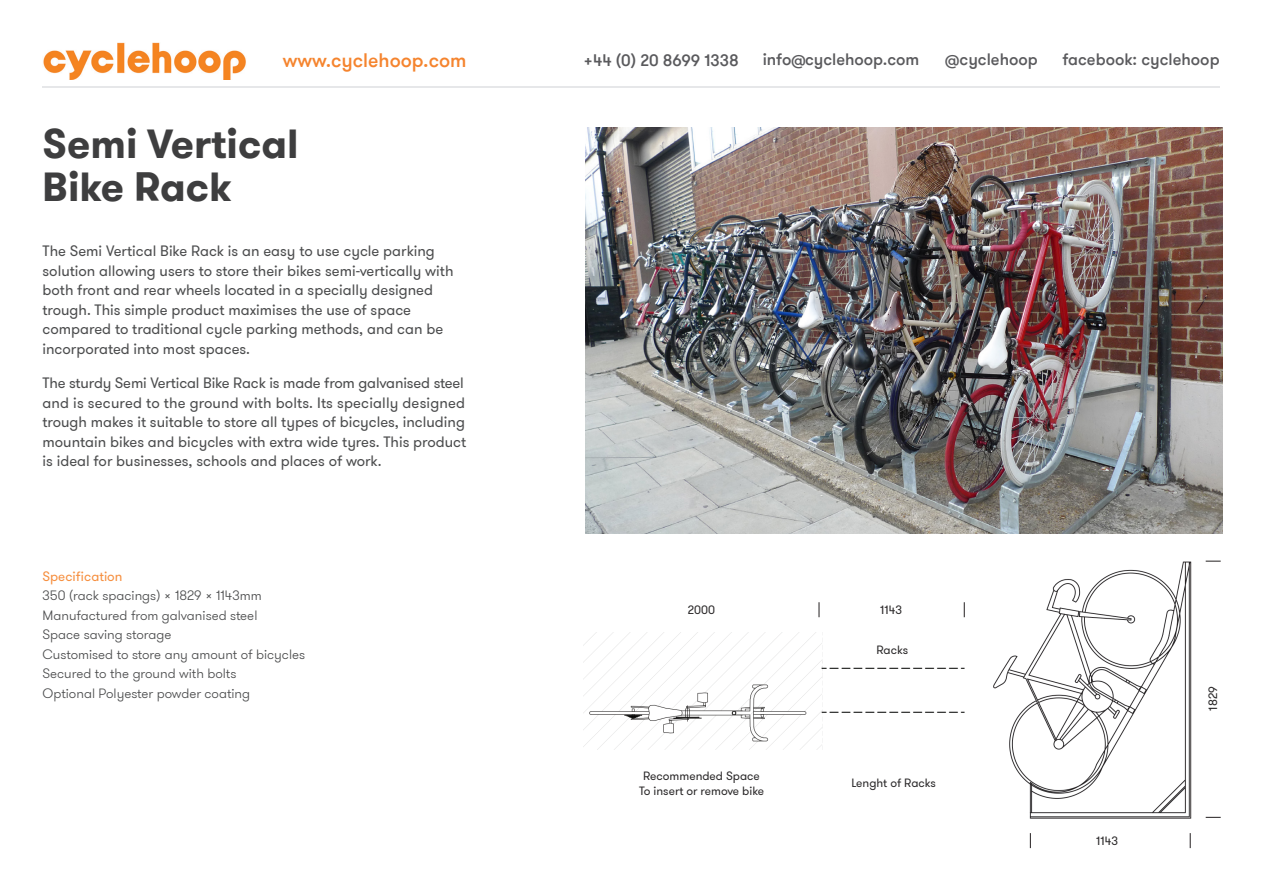
<style>
.page{position:relative;width:1263px;height:893px;background:#fff}
.page>*{position:absolute;margin:0;border:0;box-sizing:border-box;transform-origin:0 0}
.t1{font:700 40.5px "GT Walsheim Pro";color:#3e3e3f}
.t2{font:500 19.5px "GT Walsheim Pro";color:#f5842e}
.t3{font:500 16.5px "GT Walsheim Pro";color:#5a5a5d}
.t4{font:15px/19.5px "GT Walsheim Pro";color:#4b4c4d}
.t5{font:300 13.5px "GT Walsheim Pro";color:#4b4c4d}
.t6{font:13.5px "GT Walsheim Pro";color:#f68f3f}
.t7{font:12px "GT Walsheim Pro";color:#2b292a}
.s1{font-family:"GT America"}
</style>
<div class="page">
<hr style="left:43px;top:86px;width:1177px;height:2px;background:#e6e7e9">
<img style="left:43px;top:42px;width:203px;height:38px">
<img style="left:585px;top:128px;width:637px;height:406px">
<img style="left:993px;top:561px;width:199px;height:258px">
<svg style="left:1030px;top:833px;width:1px;height:15px"></svg>
<svg style="left:1190px;top:833px;width:1px;height:15px"></svg>
<svg style="left:1206px;top:817px;width:15px;height:1px"></svg>
<svg style="left:1206px;top:561px;width:15px;height:1px"></svg>
<img style="left:584px;top:632px;width:381px;height:118px">
<svg style="left:819px;top:602px;width:1px;height:15px"></svg>
<svg style="left:964px;top:602px;width:1px;height:15px"></svg>
<p class="t2" style="left:283px;top:48px;width:185px">www.cyclehoop.com</p>
<p class="t3" style="left:584px;top:50px;width:157px">+44 <span class="s1">(</span>0<span class="s1">)</span> 20 8699 1338</p>
<p class="t3" style="left:763px;top:49px;width:158px">info@cyclehoop.com</p>
<p class="t3" style="left:945px;top:49px;width:94px">@cyclehoop</p>
<p class="t1" style="left:43px;top:117px;width:258px">Semi Vertical</p>
<p class="t1" style="left:43px;top:161px;width:191px">Bike Rack</p>
<p class="t4" style="left:43px;top:241px;width:412px">The Semi Vertical Bike Rack is an easy to use cycle parking solution allowing users to store their bikes semi-vertically with both front and rear wheels located in a specially designed trough. This simple product maximises the use of space compared to traditional cycle parking methods, and can be incorporated into most spaces.</p>
<p class="t4" style="left:43px;top:373px;width:423px">The sturdy Semi Vertical Bike Rack is made from galvanised steel</p>
<p class="t4" style="left:43px;top:393px;width:425px;text-align:justify">and is secured to the ground with bolts. Its specially designed trough makes it suitable to store all types of bicycles, including mountain bikes and bicycles with extra wide tyres. This product is ideal for businesses, schools and places of work.</p>
<p class="t3" style="left:1062px;top:49px;width:159px">facebook: cyclehoop</p>
<p class="t6" style="left:43px;top:567px;width:81px">Specification</p>
<p class="t5" style="left:43px;top:587px;width:221px">350 <span class="s1">(</span>rack spacings<span class="s1">)</span> × 1829 × 1143mm</p>
<p class="t5" style="left:43px;top:606px;width:216px">Manufactured from galvanised steel</p>
<p class="t5" style="left:43px;top:626px;width:130px">Space saving storage</p>
<p class="t5" style="left:43px;top:645px;width:264px">Customised to store any amount of bicycles</p>
<p class="t5" style="left:43px;top:665px;width:195px">Secured to the ground with bolts</p>
<p class="t5" style="left:43px;top:684px;width:209px">Optional Polyester powder coating</p>
<p class="t7" style="left:688px;top:602px;width:29px">2000</p>
<p class="t7" style="left:880px;top:602px;width:23px">1143</p>
<p class="t7" style="left:876px;top:642px;width:33px">Racks</p>
<p class="t7" style="left:643px;top:768px;width:118px">Recommended Space</p>
<p class="t7" style="left:639px;top:783px;width:126px">To insert or remove bike</p>
<p class="t7" style="left:851px;top:775px;width:86px">Lenght of Racks</p>
<p class="t7" style="left:1096px;top:833px;width:23px">1143</p>
<p class="t7" style="left:1205px;top:711px;width:26px;rotate:-90deg">1829</p>
</div>
